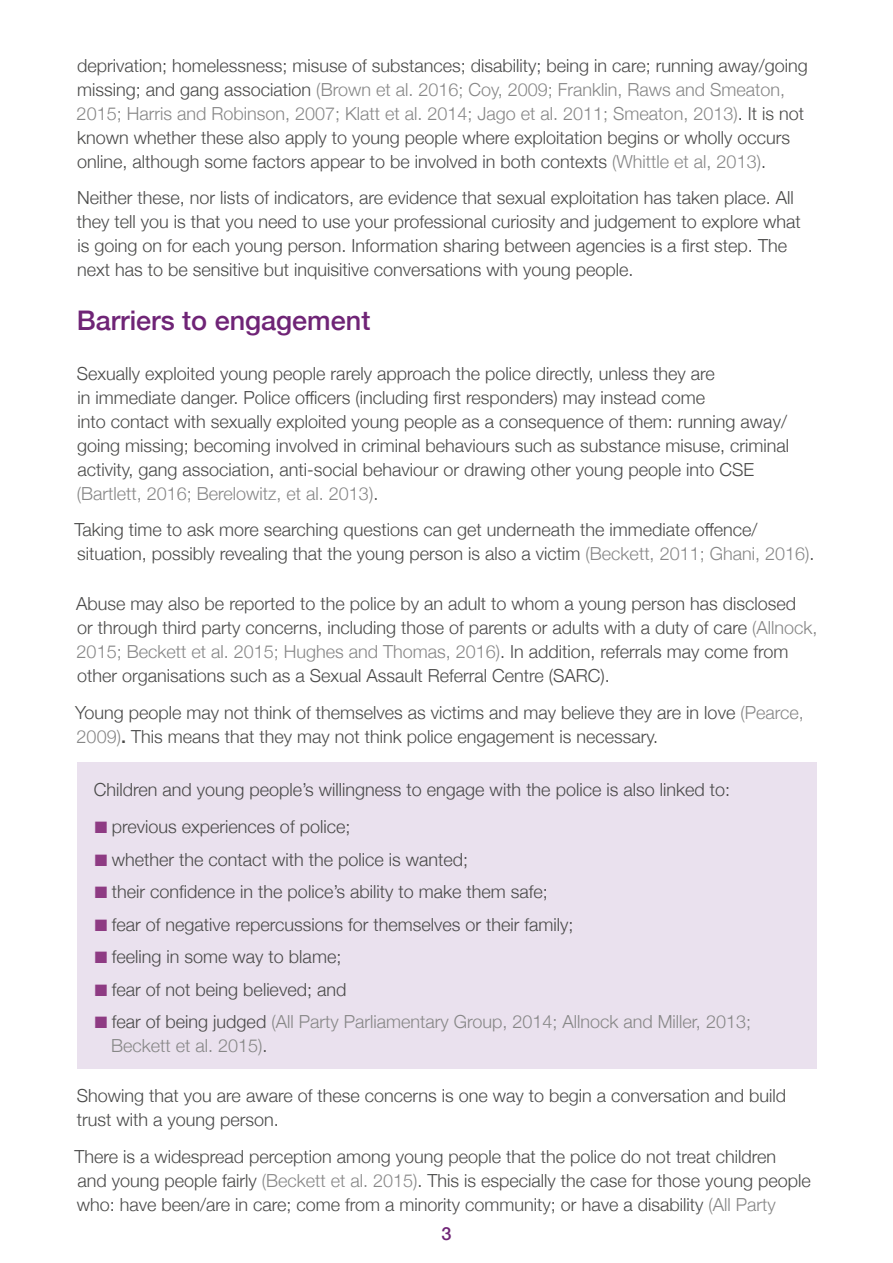
<style>
.page{position:relative;width:893px;height:1263px;background:#fff}
.page>*{position:absolute;margin:0;border:0;box-sizing:border-box;transform-origin:0 0}
.t1{font:500 27px "Helvetica Neue";color:#6f2476}
.t2{font:300 18px/24px "Helvetica Neue";color:#4a4a49}
.t3{font:300 18px/24px "Helvetica Neue";color:#878787}
.t4{font:500 18px "Helvetica Neue";color:#6f2476}
.s1{color:#878787}
.s2{font-weight:500}
.s3{color:#8e3b83}
.s4{color:#4a4a49}
</style>
<div class="page">
<div style="left:77px;top:762px;width:739px;height:306px;background:#eae1ee"></div>
<p class="t2" style="left:77px;top:52px;width:733px">deprivation; homelessness; misuse of substances; disability; being in care; running away/going missing; and gang association <span class="s1">(Brown et al. 2016; Coy, 2009; Franklin, Raws and Smeaton, 2015; Harris and Robinson, 2007; Klatt et al. 2014; Jago et al. 2011; Smeaton, 2013)</span>. It is not known whether these also apply to young people where exploitation begins or wholly occurs online, although some factors appear to be involved in both contexts <span class="s1">(Whittle et al, 2013)</span>.</p>
<p class="t2" style="left:77px;top:185px;width:726px">Neither these, nor lists of indicators, are evidence that sexual exploitation has taken place. All they tell you is that you need to use your professional curiosity and judgement to explore what is going on for each young person. Information sharing between agencies is a first step. The next has to be sensitive but inquisitive conversations with young people.</p>
<h1 class="t1" style="left:77px;top:299px;width:295px">Barriers to engagement</h1>
<p class="t2" style="left:77px;top:360px;width:714px">Sexually exploited young people rarely approach the police directly, unless they are<br>in immediate danger. Police officers (including first responders) may instead come<br>into contact with sexually exploited young people as a consequence of them: running away/ going missing; becoming involved in criminal behaviours such as substance misuse, criminal activity, gang association, anti-social behaviour or drawing other young people into CSE <span class="s1">(Bartlett, 2016; Berelowitz, et al. 2013)</span>.</p>
<p class="t2" style="left:75px;top:517px;width:741px">Taking time to ask more searching questions can get underneath the immediate offence/ situation, possibly revealing that the young person is also a victim <span class="s1">(Beckett, 2011; Ghani, 2016)</span>.</p>
<p class="t2" style="left:76px;top:590px;width:743px">Abuse may also be reported to the police by an adult to whom a young person has disclosed<br>or through third party concerns, including those of parents or adults with a duty of care <span class="s1">(Allnock, 2015; Beckett et al. 2015; Hughes and Thomas, 2016)</span>. In addition, referrals may come from other organisations such as a Sexual Assault Referral Centre (SARC).</p>
<p class="t2" style="left:75px;top:699px;width:730px">Young people may not think of themselves as victims and may believe they are in love <span class="s1">(Pearce,<br>2009)</span><span class="s2">.</span> This means that they may not think police engagement is necessary.</p>
<p class="t2" style="left:94px;top:777px;width:638px">Children and young people’s willingness to engage with the police is also linked to:</p>
<p class="t2" style="left:95px;top:813px;width:257px"><span class="s3">■</span> previous experiences of police;</p>
<p class="t2" style="left:95px;top:846px;width:375px"><span class="s3">■</span> whether the contact with the police is wanted;</p>
<p class="t2" style="left:95px;top:878px;width:454px"><span class="s3">■</span> their confidence in the police’s ability to make them safe;</p>
<p class="t2" style="left:95px;top:911px;width:480px"><span class="s3">■</span> fear of negative repercussions for themselves or their family;</p>
<p class="t2" style="left:95px;top:943px;width:248px"><span class="s3">■</span> feeling in some way to blame;</p>
<p class="t2" style="left:95px;top:976px;width:253px"><span class="s3">■</span> fear of not being believed; and</p>
<p class="t3" style="left:111px;top:1008px;width:641px;text-indent:-16px"><span class="s3">■</span> <span class="s4">fear of being judged</span> (All Party Parliamentary Group, 2014; Allnock and Miller, 2013;<br>Beckett et al. 2015)<span class="s4">.</span></p>
<p class="t2" style="left:77px;top:1082px;width:711px">Showing that you are aware of these concerns is one way to begin a conversation and build trust with a young person.</p>
<p class="t2" style="left:75px;top:1143px;width:738px">There is a widespread perception among young people that the police do not treat children<br>and young people fairly <span class="s1">(Beckett et al. 2015)</span>. This is especially the case for those young people who: have been/are in care; come from a minority community; or have a disability <span class="s1">(All Party</span></p>
<p class="t4" style="left:441px;top:1219px;width:12px">3</p>
</div>
